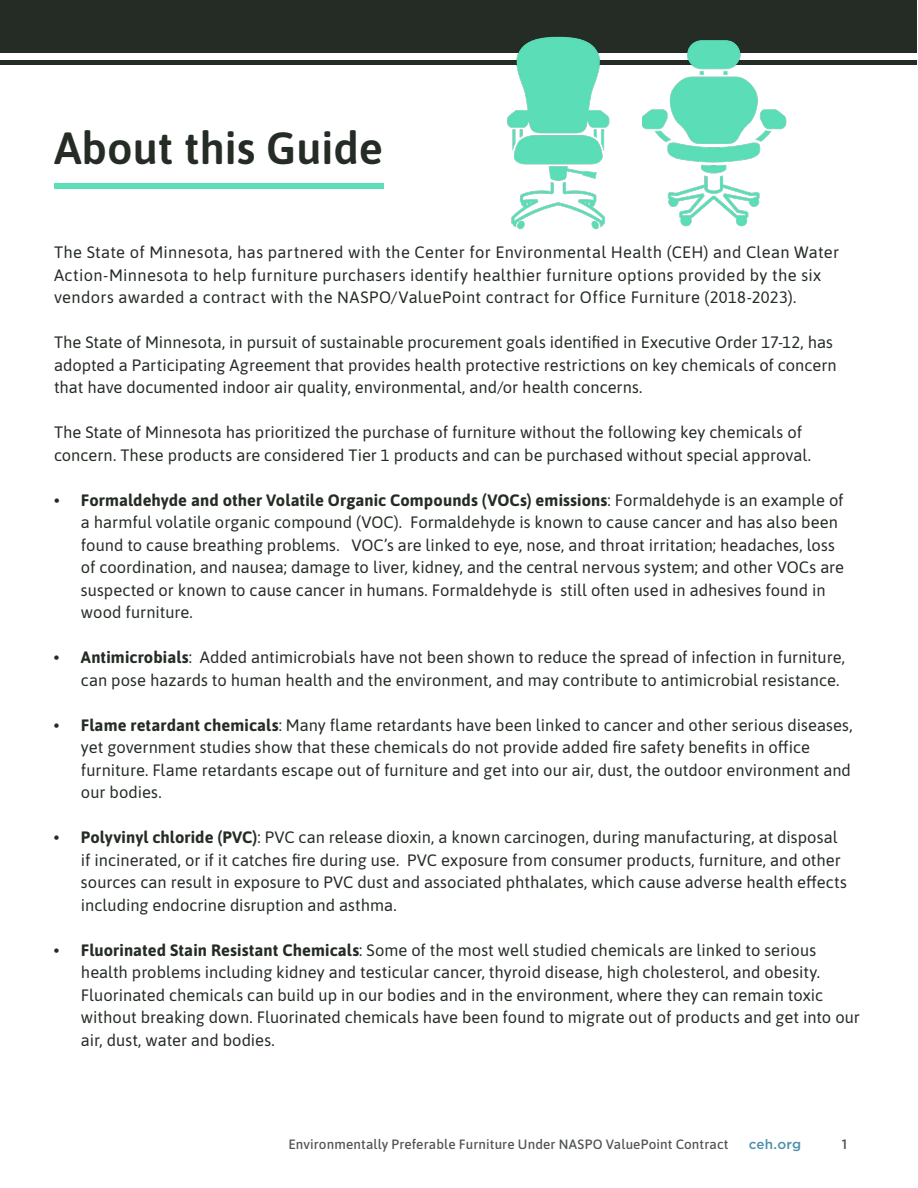
<style>
.page{position:relative;width:918px;height:1188px;background:#fff}
.page>*{position:absolute;margin:0;border:0;box-sizing:border-box;transform-origin:0 0}
.t1{font:600 45px "Asap";color:#252c25}
.t2{font:16.5px/22.5px "Asap";color:#252c25}
.t3{font:16.5px/22.5px "Asap";letter-spacing:.02em;color:#252c25}
.t4{font:500 13.5px "Asap";letter-spacing:.01em;color:#515651}
.t5{font:500 13.5px "Gotham HTF";letter-spacing:.01em;color:#4e8fab}
.t6{font:500 13.5px "Gotham HTF";color:#515651}
.s1{font-weight:700}
</style>
<div class="page">
<hr style="left:1px;top:60px;width:916px;height:4px;background:#252c25">
<div style="left:1px;top:0;width:916px;height:52px;background:#252c25"></div>
<div style="left:54px;top:183px;width:329px;height:5px;background:#5cdeb8"></div>
<img style="left:495px;top:36px;width:126px;height:194px">
<img style="left:642px;top:40px;width:147px;height:187px">
<h1 class="t1" style="left:54px;top:116px;width:331px">About this Guide</h1>
<p class="t3" style="left:54px;top:240px;width:787px">The State of Minnesota, has partnered with the Center for Environmental Health (CEH) and Clean Water<br>Action-Minnesota to help furniture purchasers identify healthier furniture options provided by the six vendors awarded a contract with the NASPO/ValuePoint contract for Office Furniture (2018-2023).</p>
<p class="t2" style="left:54px;top:331px;width:784px">The State of Minnesota, in pursuit of sustainable procurement goals identified in Executive Order 17-12, has adopted a Participating Agreement that provides health protective restrictions on key chemicals of concern that have documented indoor air quality, environmental, and/or health concerns.</p>
<p class="t2" style="left:54px;top:421px;width:759px">The State of Minnesota has prioritized the purchase of furniture without the following key chemicals of concern. These products are considered Tier 1 products and can be purchased without special approval.</p>
<p class="t2" style="left:81px;top:488px;width:765px;text-indent:-27px"><span class="s1">• Formaldehyde and other Volatile Organic Compounds (VOCs) emissions</span>: Formaldehyde is an example of a harmful volatile organic compound (VOC). Formaldehyde is known to cause cancer and has also been found to cause breathing problems. VOC’s are linked to eye, nose, and throat irritation; headaches, loss of coordination, and nausea; damage to liver, kidney, and the central nervous system; and other VOCs are suspected or known to cause cancer in humans. Formaldehyde is still often used in adhesives found in wood furniture.</p>
<p class="t2" style="left:81px;top:646px;width:766px;text-indent:-27px"><span class="s1">• Antimicrobials</span>: Added antimicrobials have not been shown to reduce the spread of infection in furniture, can pose hazards to human health and the environment, and may contribute to antimicrobial resistance.</p>
<p class="t2" style="left:81px;top:713px;width:773px;text-indent:-27px"><span class="s1">• Flame retardant chemicals</span>: Many flame retardants have been linked to cancer and other serious diseases, yet government studies show that these chemicals do not provide added fire safety benefits in office furniture. Flame retardants escape out of furniture and get into our air, dust, the outdoor environment and our bodies.</p>
<p class="t2" style="left:81px;top:826px;width:768px;text-indent:-27px"><span class="s1">• Polyvinyl chloride (PVC)</span>: PVC can release dioxin, a known carcinogen, during manufacturing, at disposal if incinerated, or if it catches fire during use. PVC exposure from consumer products, furniture, and other sources can result in exposure to PVC dust and associated phthalates, which cause adverse health effects including endocrine disruption and asthma.</p>
<p class="t2" style="left:81px;top:938px;width:780px;text-indent:-27px"><span class="s1">• Fluorinated Stain Resistant Chemicals</span>: Some of the most well studied chemicals are linked to serious health problems including kidney and testicular cancer, thyroid disease, high cholesterol, and obesity.<br>Fluorinated chemicals can build up in our bodies and in the environment, where they can remain toxic without breaking down. Fluorinated chemicals have been found to migrate out of products and get into our air, dust, water and bodies.</p>
<p class="t4" style="left:288px;top:1135px;width:442px">Environmentally Preferable Furniture Under NASPO ValuePoint Contract</p>
<p class="t5" style="left:749px;top:1136px;width:54px">ceh.org</p>
<p class="t6" style="left:842px;top:1136px;width:7px">1</p>
</div>
